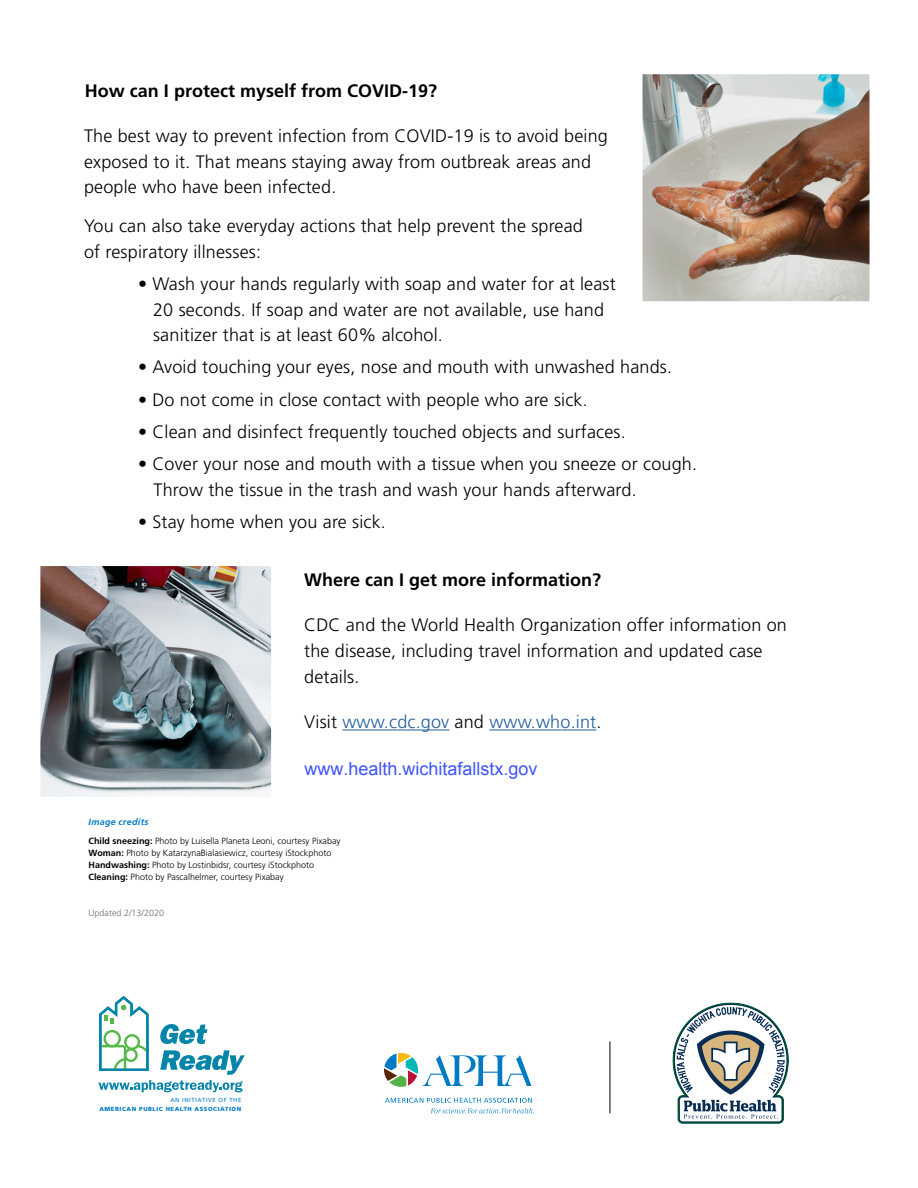
<style>
.page{position:relative;width:918px;height:1188px;background:#fff}
.page>*{position:absolute;margin:0;border:0;box-sizing:border-box;transform-origin:0 0}
.t1{font:300 18px/25.5px "Frutiger LT Std";letter-spacing:.01em;color:#000}
.t2{font:700 18px "Frutiger LT Std";color:#000}
.t3{font:300 18px "Frutiger LT Std";letter-spacing:.01em;color:#215e9e}
.t4{font:18px "Arial";color:#4055ff}
.t5{font:300 9px/12px "Frutiger LT Std";color:#000}
.t6{font:300 9px "Frutiger LT Std";color:#6d6e71}
.t7{font:900 5.85px "Frutiger";letter-spacing:.09em;color:#007bc3}
.t8{font:5.85px "Frutiger";letter-spacing:.09em;color:#007bc3}
.s1{color:#000}
.s2{font-weight:700;font-style:italic;color:#007bc3}
.s3{font-weight:700}
</style>
<div class="page">
<hr style="left:342px;top:730px;width:107px;height:1px;background:#215e9e">
<hr style="left:489px;top:730px;width:107px;height:1px;background:#215e9e">
<svg style="left:40px;top:566px;width:232px;height:231px;background:#868d92"></svg>
<img style="left:642px;top:74px;width:228px;height:228px">
<svg style="left:385px;top:1098px;width:149px;height:16px"></svg>
<svg style="left:384px;top:1053px;width:147px;height:34px"></svg>
<svg style="left:98px;top:996px;width:147px;height:96px"></svg>
<hr style="left:610px;top:1041px;width:1px;height:72px;background:#000">
<img style="left:673px;top:1002px;width:115px;height:122px">
<p class="t2" style="left:85px;top:80px;width:354px">How can I protect myself from COVID-19?</p>
<p class="t1" style="left:84px;top:124px;width:525px">The best way to prevent infection from COVID-19 is to avoid being exposed to it. That means staying away from outbreak areas and people who have been infected.</p>
<p class="t1" style="left:84px;top:214px;width:500px">You can also take everyday actions that help prevent the spread of respiratory illnesses:</p>
<p class="t1" style="left:153px;top:271px;width:464px;text-indent:-15px">• Wash your hands regularly with soap and water for at least<br>20 seconds. If soap and water are not available, use hand sanitizer that is at least 60% alcohol.</p>
<p class="t1" style="left:138px;top:355px;width:536px">• Avoid touching your eyes, nose and mouth with unwashed hands.</p>
<p class="t1" style="left:138px;top:387px;width:451px">• Do not come in close contact with people who are sick.</p>
<p class="t1" style="left:138px;top:419px;width:489px">• Clean and disinfect frequently touched objects and surfaces.</p>
<p class="t1" style="left:154px;top:452px;width:545px;text-indent:-16px">• Cover your nose and mouth with a tissue when you sneeze or cough.<br>Throw the tissue in the trash and wash your hands afterward.</p>
<p class="t1" style="left:138px;top:509px;width:249px">• Stay home when you are sick.</p>
<p class="t2" style="left:304px;top:569px;width:299px">Where can I get more information?</p>
<p class="t1" style="left:304px;top:613px;width:484px">CDC and the World Health Organization offer information on the disease, including travel information and updated case details.</p>
<p class="t3" style="left:304px;top:712px;width:299px"><span class="s1">Visit</span> www.cdc.gov <span class="s1">and</span> www.who.int<span class="s1">.</span></p>
<p class="t4" style="left:305px;top:756px;width:235px">www.health.wichitafallstx.gov</p>
<p class="t5" style="left:89px;top:813px;width:254px;line-height:18.8px"><span class="s2">Image credits<br></span><span class="s3">Child sneezing:</span> Photo by Luisella Planeta Leoni, courtesy Pixabay</p>
<p class="t5" style="left:89px;top:847px;width:244px"><span class="s3">Woman:</span> Photo by KatarzynaBialasiewicz, courtesy iStockphoto<br><span class="s3">Handwashing:</span> Photo by Lostinbidsr, courtesy iStockphoto<br><span class="s3">Cleaning:</span> Photo by Pascalhelmer, courtesy Pixabay</p>
<p class="t6" style="left:89px;top:908px;width:77px">Updated 2/13/2020</p>
<p class="t8" style="left:170px;top:1096px;width:72px">AN INITIATIVE OF THE</p>
<p class="t7" style="left:99px;top:1106px;width:143px">AMERICAN PUBLIC HEALTH ASSOCIATION</p>
</div>
